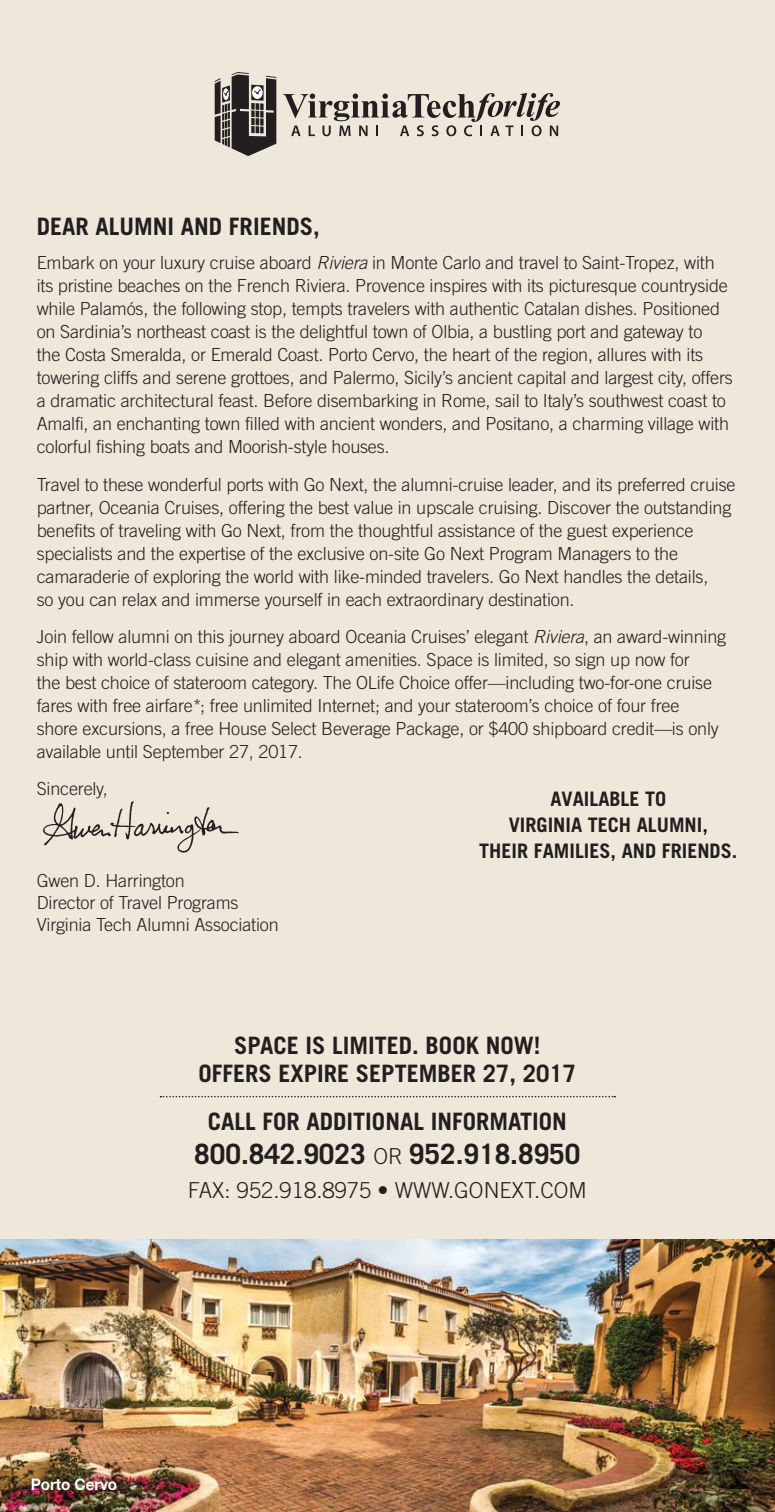
<style>
.page{position:relative;width:775px;height:1512px;background:#fff}
.page>*{position:absolute;margin:0;border:0;box-sizing:border-box;transform-origin:0 0}
.t1{font:700 28px "Trade Gothic LT Std";color:#231f20}
.t2{font:700 24px/28px "Trade Gothic LT Std";color:#231f20;text-align:center}
.t3{font:300 22px "Trade Gothic LT Std";color:#231f20}
.t4{font:700 20px/26px "Trade Gothic LT Std";color:#231f20;text-align:center}
.t5{font:300 18px/23px "Trade Gothic LT Std";letter-spacing:-.01em;color:#231f20}
.t6{font:700 16px "Helvetica Neue LT Std";letter-spacing:-.01em;color:#fff;scale:.95 1}
.s1{font-style:italic}
.s2{font-weight:300;font-size:22px}
</style>
<div class="page">
<img style="left:774px;top:787px;width:1px;height:725px">
<div style="left:0;top:0;width:774px;height:1512px;background:#eee7da"></div>
<img style="left:0;top:1240px;width:774px;height:272px">
<img style="left:774px;top:0;width:1px;height:787px">
<svg style="left:160px;top:1096px;width:455px;height:1px"></svg>
<img style="left:43px;top:801px;width:196px;height:52px">
<svg style="left:283px;top:93px;width:276px;height:43px"></svg>
<svg style="left:214px;top:72px;width:62px;height:84px"></svg>
<h2 class="t2" style="left:37px;top:215px;width:284px">DEAR ALUMNI AND FRIENDS,</h2>
<p class="t5" style="left:37px;top:254px;width:697px">Embark on your luxury cruise aboard <span class="s1">Riviera</span> in Monte Carlo and travel to Saint-Tropez, with its pristine beaches on the French Riviera. Provence inspires with its picturesque countryside while Palamós, the following stop, tempts travelers with authentic Catalan dishes. Positioned on Sardinia’s northeast coast is the delightful town of Olbia, a bustling port and gateway to<br>the Costa Smeralda, or Emerald Coast. Porto Cervo, the heart of the region, allures with its towering cliffs and serene grottoes, and Palermo, Sicily’s ancient capital and largest city, offers a dramatic architectural feast. Before disembarking in Rome, sail to Italy’s southwest coast to Amalfi, an enchanting town filled with ancient wonders, and Positano, a charming village with colorful fishing boats and Moorish-style houses.</p>
<p class="t5" style="left:37px;top:475px;width:700px">Travel to these wonderful ports with Go Next, the alumni-cruise leader, and its preferred cruise partner, Oceania Cruises, offering the best value in upscale cruising. Discover the outstanding benefits of traveling with Go Next, from the thoughtful assistance of the guest experience specialists and the expertise of the exclusive on-site Go Next Program Managers to the camaraderie of exploring the world with like-minded travelers. Go Next handles the details,<br>so you can relax and immerse yourself in each extraordinary destination.</p>
<p class="t5" style="left:37px;top:627px;width:690px">Join fellow alumni on this journey aboard Oceania Cruises’ elegant <span class="s1">Riviera</span>, an award-winning ship with world-class cuisine and elegant amenities. Space is limited, so sign up now for<br>the best choice of stateroom category. The OLife Choice offer––including two-for-one cruise fares with free airfare*; free unlimited Internet; and your stateroom’s choice of four free<br>shore excursions, a free House Select Beverage Package, or $400 shipboard credit—is only available until September 27, 2017.</p>
<p class="t5" style="left:37px;top:779px;width:73px">Sincerely,</p>
<p class="t4" style="left:479px;top:788px;width:259px">AVAILABLE TO<br>VIRGINIA TECH ALUMNI,<br>THEIR FAMILIES, AND FRIENDS.</p>
<p class="t5" style="left:37px;top:872px;width:243px;line-height:22px">Gwen D. Harrington<br>Director of Travel Programs<br>Virginia Tech Alumni Association</p>
<h2 class="t2" style="left:198px;top:1034px;width:379px">SPACE IS LIMITED. BOOK NOW!<br>OFFERS EXPIRE SEPTEMBER 27, 2017</h2>
<h2 class="t2" style="left:207px;top:1111px;width:360px">CALL FOR ADDITIONAL INFORMATION</h2>
<h1 class="t1" style="left:194px;top:1144px;width:387px">800.842.9023 <span class="s2">OR</span> 952.918.8950</h1>
<p class="t3" style="left:188px;top:1182px;width:400px">FAX: 952.918.8975 • WWW.GONEXT.COM</p>
<p class="t6" style="left:31px;top:1479px;width:92px">Porto Cervo</p>
</div>
